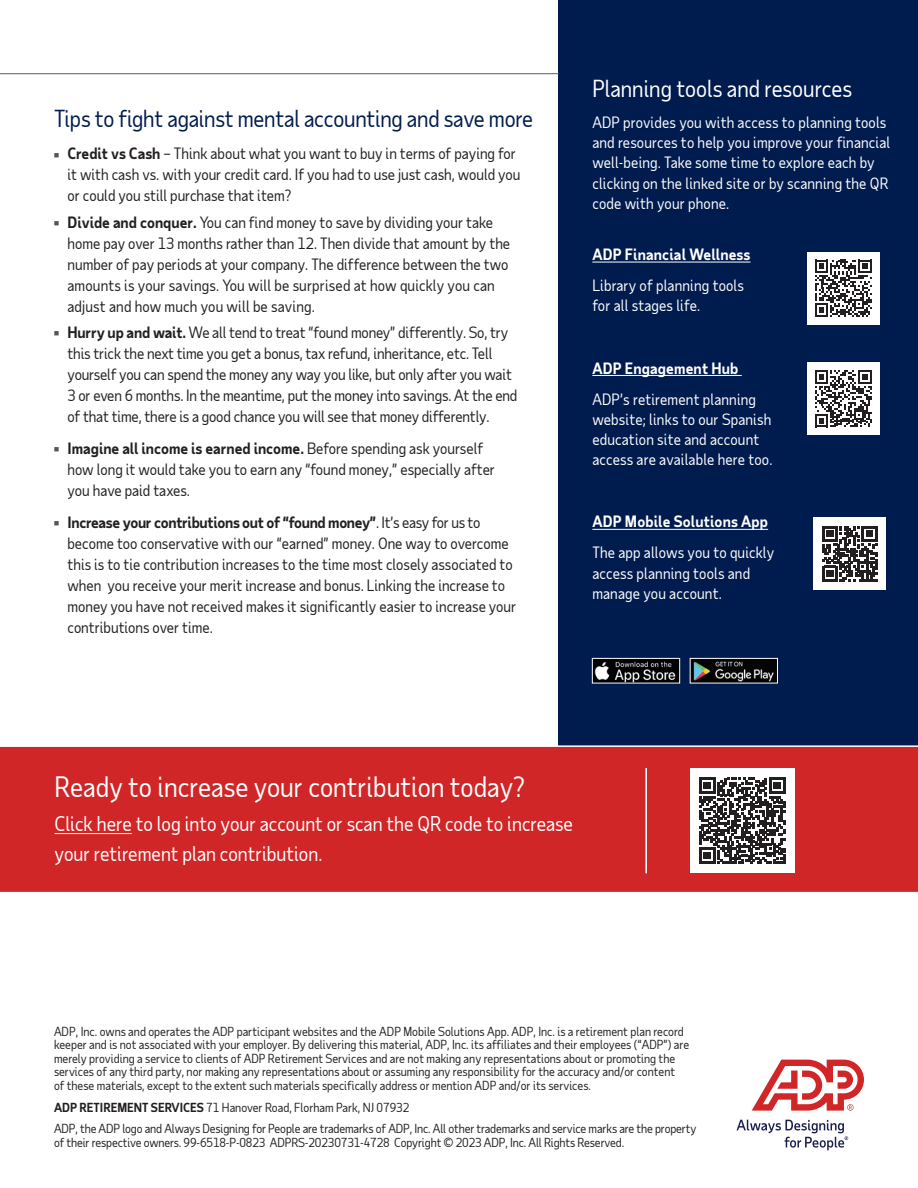
<style>
.page{position:relative;width:918px;height:1188px;background:#fff}
.page>*{position:absolute;margin:0;border:0;box-sizing:border-box;transform-origin:0 0}
.t1{font:27px "Taub Sans";color:#fff}
.t2{font:22.5px "Taub Sans";letter-spacing:-.01em;color:#001c4e}
.t3{font:22.5px "Taub Sans";color:#fff}
.t4{font:19.5px/30px "Taub Sans";color:#fff}
.t5{font:15px/21px "Taub Sans";color:#231f20}
.t6{font:15px/20.2px "Taub Sans";letter-spacing:.01em;color:#fff}
.t7{font:700 15px "Taub Sans";letter-spacing:.01em;color:#fff}
.t8{font:12px/13.5px "Taub Sans";color:#231f20}
.s1{font-weight:700}
</style>
<div class="page">
<svg style="left:737px;top:1120px;width:111px;height:30px"></svg>
<svg style="left:752px;top:1060px;width:112px;height:51px"></svg>
<div style="left:559px;top:0;width:359px;height:745px;background:#001c4e"></div>
<hr style="left:592px;top:262px;width:159px;height:1px;background:#fff">
<hr style="left:592px;top:375px;width:150px;height:1px;background:#fff">
<hr style="left:592px;top:529px;width:176px;height:1px;background:#fff">
<div style="left:0;top:745px;width:918px;height:147px;background:#d02627"></div>
<hr style="left:55px;top:833px;width:77px;height:1px;background:#fff">
<img style="left:594px;top:660px;width:84px;height:21px">
<div style="left:592px;top:658px;width:88px;height:25px;border:1px solid #fff"></div>
<img style="left:692px;top:660px;width:84px;height:21px">
<div style="left:690px;top:658px;width:88px;height:25px;border:1px solid #fff"></div>
<div style="left:807px;top:252px;width:73px;height:73px;background:#fff"></div>
<svg style="left:815px;top:260px;width:57px;height:57px"></svg>
<div style="left:807px;top:362px;width:73px;height:73px;background:#fff"></div>
<svg style="left:815px;top:370px;width:57px;height:57px"></svg>
<hr style="left:0;top:73px;width:559px;height:1px;background:#70669f">
<div style="left:813px;top:517px;width:73px;height:73px;background:#fff"></div>
<svg style="left:822px;top:526px;width:55px;height:55px"></svg>
<div style="left:690px;top:768px;width:105px;height:105px;background:#fff"></div>
<svg style="left:699px;top:778px;width:86px;height:86px"></svg>
<hr style="left:645px;top:768px;width:2px;height:105px;background:#fff">
<h2 class="t2" style="left:54px;top:105px;width:481px">Tips to fight against mental accounting and save more</h2>
<p class="t5" style="left:68px;top:143px;width:455px"><span class="s1">Credit vs Cash</span> – Think about what you want to buy in terms of paying for it with cash vs. with your credit card. If you had to use just cash, would you or could you still purchase that item?</p>
<p class="t5" style="left:68px;top:211px;width:444px"><span class="s1">Divide and conquer.</span> You can find money to save by dividing your take home pay over 13 months rather than 12. Then divide that amount by the number of pay periods at your company. The difference between the two amounts is your savings. You will be surprised at how quickly you can adjust and how much you will be saving.</p>
<p class="t5" style="left:68px;top:321px;width:451px"><span class="s1">Hurry up and wait.</span> We all tend to treat “found money” differently. So, try this trick the next time you get a bonus, tax refund, inheritance, etc. Tell yourself you can spend the money any way you like, but only after you wait 3 or even 6 months. In the meantime, put the money into savings. At the end of that time, there is a good chance you will see that money differently.</p>
<p class="t5" style="left:68px;top:437px;width:429px"><span class="s1">Imagine all income is earned income.</span> Before spending ask yourself how long it would take you to earn any “found money,” especially after you have paid taxes.</p>
<p class="t5" style="left:68px;top:511px;width:450px"><span class="s1">Increase your contributions out of “found money”</span>. It’s easy for us to become too conservative with our “earned” money. One way to overcome this is to tie contribution increases to the time most closely associated to when you receive your merit increase and bonus. Linking the increase to money you have not received makes it significantly easier to increase your contributions over time.</p>
<h2 class="t3" style="left:592px;top:74px;width:261px">Planning tools and resources</h2>
<p class="t6" style="left:592px;top:112px;width:300px">ADP provides you with access to planning tools and resources to help you improve your financial well-being. Take some time to explore each by clicking on the linked site or by scanning the QR code with your phone.</p>
<p class="t7" style="left:592px;top:245px;width:160px">ADP Financial Wellness</p>
<p class="t6" style="left:592px;top:275px;width:153px">Library of planning tools for all stages life.</p>
<p class="t7" style="left:592px;top:358px;width:148px">ADP Engagement Hub</p>
<p class="t6" style="left:592px;top:389px;width:182px">ADP’s retirement planning website; links to our Spanish education site and account access are available here too.</p>
<p class="t7" style="left:592px;top:512px;width:177px">ADP Mobile Solutions App</p>
<p class="t6" style="left:592px;top:542px;width:183px">The app allows you to quickly access planning tools and manage you account.</p>
<h1 class="t1" style="left:55px;top:769px;width:472px">Ready to increase your contribution today?</h1>
<h3 class="t4" style="left:55px;top:808px;width:520px">Click here to log into your account or scan the QR code to increase your retirement plan contribution.</h3>
<p class="t8" style="left:54px;top:1024px;width:637px">ADP, Inc. owns and operates the ADP participant websites and the ADP Mobile Solutions App. ADP, Inc. is a retirement plan record keeper and is not associated with your employer. By delivering this material, ADP, Inc. its affiliates and their employees (“ADP”) are merely providing a service to clients of ADP Retirement Services and are not making any representations about or promoting the services of any third party, nor making any representations about or assuming any responsibility for the accuracy and/or content<br>of these materials, except to the extent such materials specifically address or mention ADP and/or its services.</p>
<p class="t8" style="left:54px;top:1097px;width:644px;line-height:21px"><span class="s1">ADP RETIREMENT SERVICES</span> 71 Hanover Road, Florham Park, NJ 07932<br>ADP, the ADP logo and Always Designing for People are trademarks of ADP, Inc. All other trademarks and service marks are the property</p>
<p class="t8" style="left:54px;top:1136px;width:572px">of their respective owners. 99-6518-P-0823 ADPRS-20230731-4728 Copyright © 2023 ADP, Inc. All Rights Reserved.</p>
</div>
